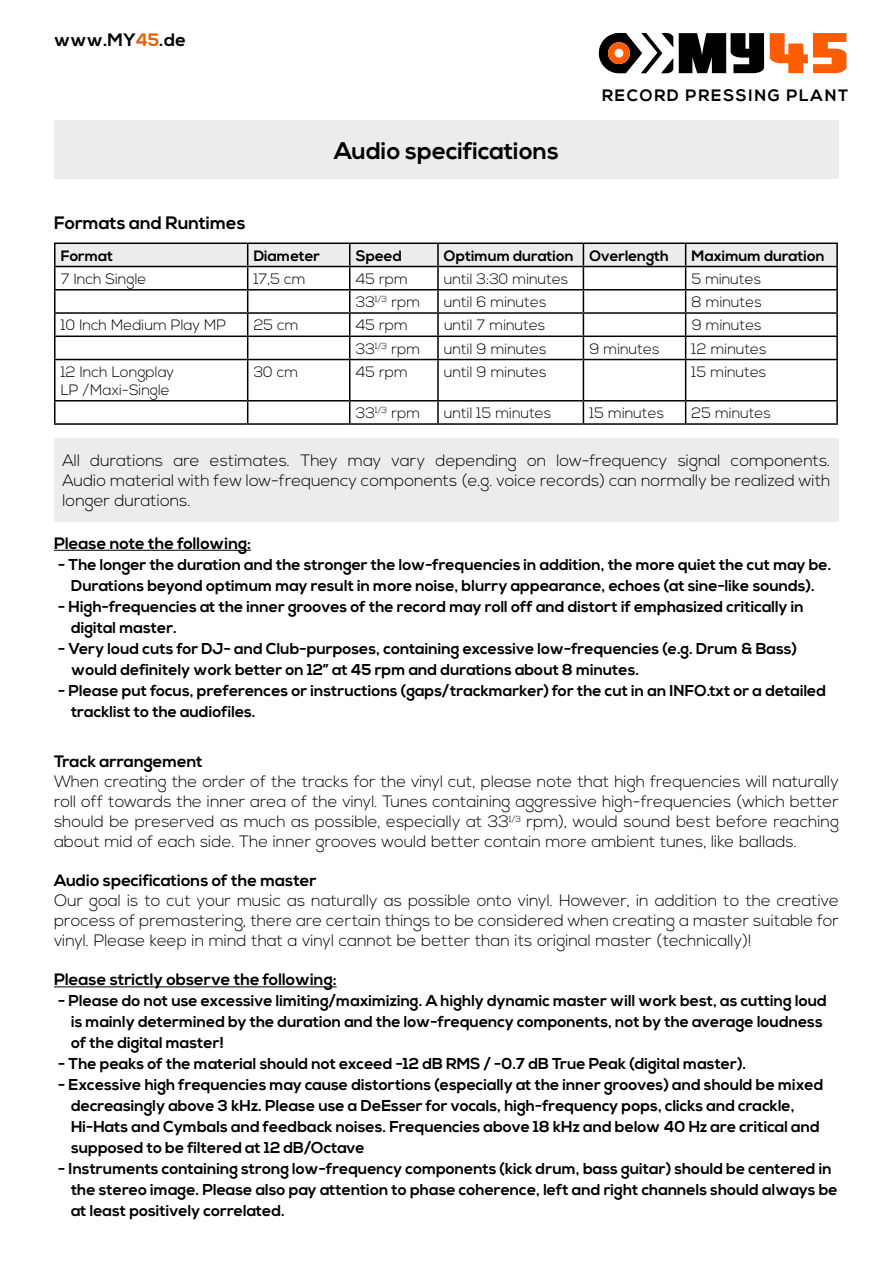
<style>
.page{position:relative;width:893px;height:1263px;background:#fff}
.page>*{position:absolute;margin:0;border:0;box-sizing:border-box;transform-origin:0 0}
.t1{font:700 24px "Nexa";color:#000}
.t2{font:700 18px "Nexa";color:#000}
.t3{font:300 16.5px/19.8px "Nexa";color:#000;text-align:justify}
.t4{font:700 16.5px "Nexa";letter-spacing:.005em;color:#000}
.t5{font:700 16.5px "Nexa";letter-spacing:.1em;color:#000}
.t6{font:700 15.75px/21px "Nexa";color:#000}
.t7{font:300 15px/18px "Nexa";color:#000}
.t8{font:700 15px "Nexa";color:#000}
.s1{color:#eb5e04}
</style>
<div class="page">
<svg style="left:598px;top:33px;width:249px;height:40px"></svg>
<div style="left:54px;top:120px;width:785px;height:59px;background:#ececed"></div>
<hr style="left:54px;top:242px;width:194px;height:2px;background:#000">
<hr style="left:54px;top:244px;width:2px;height:22px;background:#000">
<hr style="left:248px;top:242px;width:102px;height:2px;background:#000">
<hr style="left:350px;top:242px;width:88px;height:2px;background:#000">
<hr style="left:438px;top:242px;width:145px;height:2px;background:#000">
<hr style="left:583px;top:242px;width:103px;height:2px;background:#000">
<hr style="left:686px;top:242px;width:152px;height:2px;background:#000">
<hr style="left:836px;top:244px;width:2px;height:22px;background:#000">
<hr style="left:54px;top:266px;width:194px;height:1px;background:#000">
<hr style="left:54px;top:267px;width:2px;height:22px;background:#000">
<hr style="left:686px;top:266px;width:152px;height:1px;background:#000">
<hr style="left:836px;top:267px;width:2px;height:22px;background:#000">
<hr style="left:54px;top:289px;width:194px;height:1px;background:#000">
<hr style="left:54px;top:290px;width:2px;height:22px;background:#000">
<hr style="left:686px;top:289px;width:152px;height:1px;background:#000">
<hr style="left:836px;top:290px;width:2px;height:22px;background:#000">
<hr style="left:54px;top:312px;width:194px;height:2px;background:#000">
<hr style="left:54px;top:314px;width:2px;height:21px;background:#000">
<hr style="left:686px;top:312px;width:152px;height:2px;background:#000">
<hr style="left:836px;top:314px;width:2px;height:21px;background:#000">
<hr style="left:54px;top:335px;width:194px;height:2px;background:#000">
<hr style="left:54px;top:337px;width:2px;height:22px;background:#000">
<hr style="left:686px;top:335px;width:152px;height:2px;background:#000">
<svg style="left:55px;top:243px;width:782px;height:116px"></svg>
<hr style="left:836px;top:337px;width:2px;height:22px;background:#000">
<hr style="left:54px;top:359px;width:194px;height:1px;background:#000">
<hr style="left:54px;top:360px;width:2px;height:40px;background:#000">
<hr style="left:248px;top:359px;width:102px;height:1px;background:#000">
<hr style="left:247px;top:360px;width:1px;height:40px;background:#000">
<hr style="left:350px;top:359px;width:88px;height:1px;background:#000">
<hr style="left:349px;top:360px;width:1px;height:40px;background:#000">
<hr style="left:438px;top:359px;width:145px;height:1px;background:#000">
<hr style="left:437px;top:360px;width:2px;height:40px;background:#000">
<hr style="left:583px;top:359px;width:103px;height:1px;background:#000">
<hr style="left:583px;top:360px;width:1px;height:40px;background:#000">
<hr style="left:686px;top:359px;width:152px;height:1px;background:#000">
<hr style="left:685px;top:360px;width:1px;height:40px;background:#000">
<hr style="left:836px;top:360px;width:2px;height:40px;background:#000">
<hr style="left:54px;top:400px;width:194px;height:1px;background:#000">
<hr style="left:54px;top:401px;width:2px;height:22px;background:#000">
<hr style="left:248px;top:400px;width:102px;height:1px;background:#000">
<svg style="left:247px;top:401px;width:1px;height:22px"></svg>
<hr style="left:350px;top:400px;width:88px;height:1px;background:#000">
<svg style="left:349px;top:401px;width:1px;height:22px"></svg>
<hr style="left:438px;top:400px;width:145px;height:1px;background:#000">
<hr style="left:437px;top:401px;width:2px;height:22px;background:#000">
<hr style="left:583px;top:400px;width:103px;height:1px;background:#000">
<svg style="left:583px;top:401px;width:1px;height:22px"></svg>
<hr style="left:686px;top:400px;width:152px;height:1px;background:#000">
<svg style="left:685px;top:401px;width:1px;height:22px"></svg>
<hr style="left:836px;top:401px;width:2px;height:22px;background:#000">
<hr style="left:54px;top:423px;width:194px;height:2px;background:#000">
<hr style="left:248px;top:423px;width:102px;height:2px;background:#000">
<hr style="left:350px;top:423px;width:88px;height:2px;background:#000">
<hr style="left:438px;top:423px;width:145px;height:2px;background:#000">
<hr style="left:583px;top:423px;width:103px;height:2px;background:#000">
<hr style="left:686px;top:423px;width:152px;height:2px;background:#000">
<hr style="left:54px;top:986px;width:283px;height:1px;background:#000">
<div style="left:54px;top:438px;width:785px;height:84px;background:#ececed"></div>
<hr style="left:54px;top:550px;width:197px;height:1px;background:#000">
<p class="t2" style="left:54px;top:30px;width:133px">www.MY<span class="s1">45</span>.de</p>
<h1 class="t1" style="left:334px;top:136px;width:226px">Audio specifications</h1>
<p class="t5" style="left:602px;top:85px;width:248px">Record pressing plant</p>
<p class="t2" style="left:54px;top:213px;width:193px">Formats and Runtimes</p>
<p class="t8" style="left:61px;top:247px;width:54px">Format</p>
<p class="t8" style="left:254px;top:247px;width:68px">Diameter</p>
<p class="t8" style="left:356px;top:247px;width:48px">Speed</p>
<p class="t8" style="left:444px;top:247px;width:226px">Optimum duration Overlength</p>
<p class="t8" style="left:692px;top:247px;width:134px">Maximum duration</p>
<p class="t7" style="left:61px;top:270px;width:87px">7 Inch Single</p>
<p class="t7" style="left:254px;top:270px;width:53px">17,5 cm</p>
<p class="t7" style="left:356px;top:270px;width:54px">45 rpm</p>
<p class="t7" style="left:444px;top:270px;width:126px">until 3:30 minutes</p>
<p class="t7" style="left:692px;top:270px;width:71px">5 minutes</p>
<p class="t7" style="left:356px;top:294px;width:66px">33<sup>1/3</sup> rpm</p>
<p class="t7" style="left:444px;top:294px;width:104px">until 6 minutes</p>
<p class="t7" style="left:692px;top:294px;width:72px">8 minutes</p>
<p class="t7" style="left:61px;top:317px;width:167px">10 Inch Medium Play MP</p>
<p class="t7" style="left:254px;top:317px;width:46px">25 cm</p>
<p class="t7" style="left:356px;top:317px;width:54px">45 rpm</p>
<p class="t7" style="left:444px;top:317px;width:103px">until 7 minutes</p>
<p class="t7" style="left:692px;top:317px;width:72px">9 minutes</p>
<p class="t7" style="left:356px;top:340px;width:66px">33<sup>1/3</sup> rpm</p>
<p class="t7" style="left:444px;top:340px;width:104px">until 9 minutes</p>
<p class="t7" style="left:589px;top:340px;width:72px">9 minutes</p>
<p class="t7" style="left:692px;top:340px;width:76px">12 minutes</p>
<p class="t7" style="left:61px;top:363px;width:115px">12 Inch Longplay<br>LP /Maxi-Single</p>
<p class="t7" style="left:254px;top:363px;width:46px">30 cm</p>
<p class="t7" style="left:356px;top:363px;width:54px">45 rpm</p>
<p class="t7" style="left:444px;top:363px;width:104px">until 9 minutes</p>
<p class="t7" style="left:692px;top:363px;width:76px">15 minutes</p>
<p class="t7" style="left:356px;top:405px;width:66px">33<sup>1/3</sup> rpm</p>
<p class="t7" style="left:444px;top:405px;width:109px">until 15 minutes</p>
<p class="t7" style="left:589px;top:405px;width:76px">15 minutes</p>
<p class="t7" style="left:692px;top:405px;width:81px">25 minutes</p>
<p class="t3" style="left:63px;top:452px;width:769px">All durations are estimates. They may vary depending on low-frequency signal components.<br>Audio material with few low-frequency components (e.g. voice records) can normally be realized with longer durations.</p>
<p class="t4" style="left:54px;top:533px;width:199px">Please note the following:</p>
<p class="t6" style="left:58px;top:554px;width:775px;text-align:center">- The longer the duration and the stronger the low-frequencies in addition, the more quiet the cut may be.<br>Durations beyond optimum may result in more noise, blurry appearance, echoes (at sine-like sounds).</p>
<p class="t6" style="left:71px;top:596px;width:734px;text-indent:-13px">- High-frequencies at the inner grooves of the record may roll off and distort if emphasized critically in digital master.</p>
<p class="t6" style="left:71px;top:638px;width:728px;text-indent:-13px">- Very loud cuts for DJ- and Club-purposes, containing excessive low-frequencies (e.g. Drum &amp; Bass) would definitely work better on 12” at 45 rpm and durations about 8 minutes.</p>
<p class="t6" style="left:71px;top:680px;width:757px;text-indent:-13px">- Please put focus, preferences or instructions (gaps/trackmarker) for the cut in an IN FO.txt or a detailed tracklist to the audiofiles.</p>
<p class="t4" style="left:54px;top:752px;width:150px">Track arrangement</p>
<p class="t3" style="left:54px;top:772px;width:787px">When creating the order of the tracks for the vinyl cut, please note that high frequencies will naturally roll off towards the inner area of the vinyl. Tunes containing aggressive high-frequencies (which better should be preserved as much as possible, especially at 33<sup>1/3</sup> rpm), would sound best before reaching about mid of each side. The inner grooves would better contain more ambient tunes, like ballads.</p>
<p class="t4" style="left:54px;top:871px;width:264px">Audio specifications of the master</p>
<p class="t3" style="left:54px;top:891px;width:787px">Our goal is to cut your music as naturally as possible onto vinyl. However, in addition to the creative process of premastering, there are certain things to be considered when creating a master suitable for vinyl. Please keep in mind that a vinyl cannot be better than its original master (technically)!</p>
<p class="t4" style="left:54px;top:970px;width:284px">Please strictly observe the following:</p>
<p class="t6" style="left:71px;top:991px;width:757px;text-indent:-13px">- Please do not use excessive limiting/maximizing. A highly dynamic master will work best, as cutting loud is mainly determined by the duration and the low-frequency components, not by the average loudness of the digital master!</p>
<p class="t6" style="left:58px;top:1054px;width:690px">- The peaks of the material should not exceed -12 dB RMS / -0.7 dB True Peak (digital master).</p>
<p class="t6" style="left:71px;top:1075px;width:754px;text-indent:-13px">- Excessive high frequencies may cause distortions (especially at the inner grooves) and should be mixed decreasingly above 3 kHz. Please use a DeEsser for vocals, high-frequency pops, clicks and crackle, Hi-Hats and Cymbals and feedback noises. Frequencies above 18 kHz and below 40 Hz are critical and supposed to be filtered at 12 dB/Octave</p>
<p class="t6" style="left:71px;top:1159px;width:768px;text-indent:-13px">- Instruments containing strong low-frequency components (kick drum, bass guitar) should be centered in the stereo image. Please also pay attention to phase coherence, left and right channels should always be at least positively correlated.</p>
</div>
